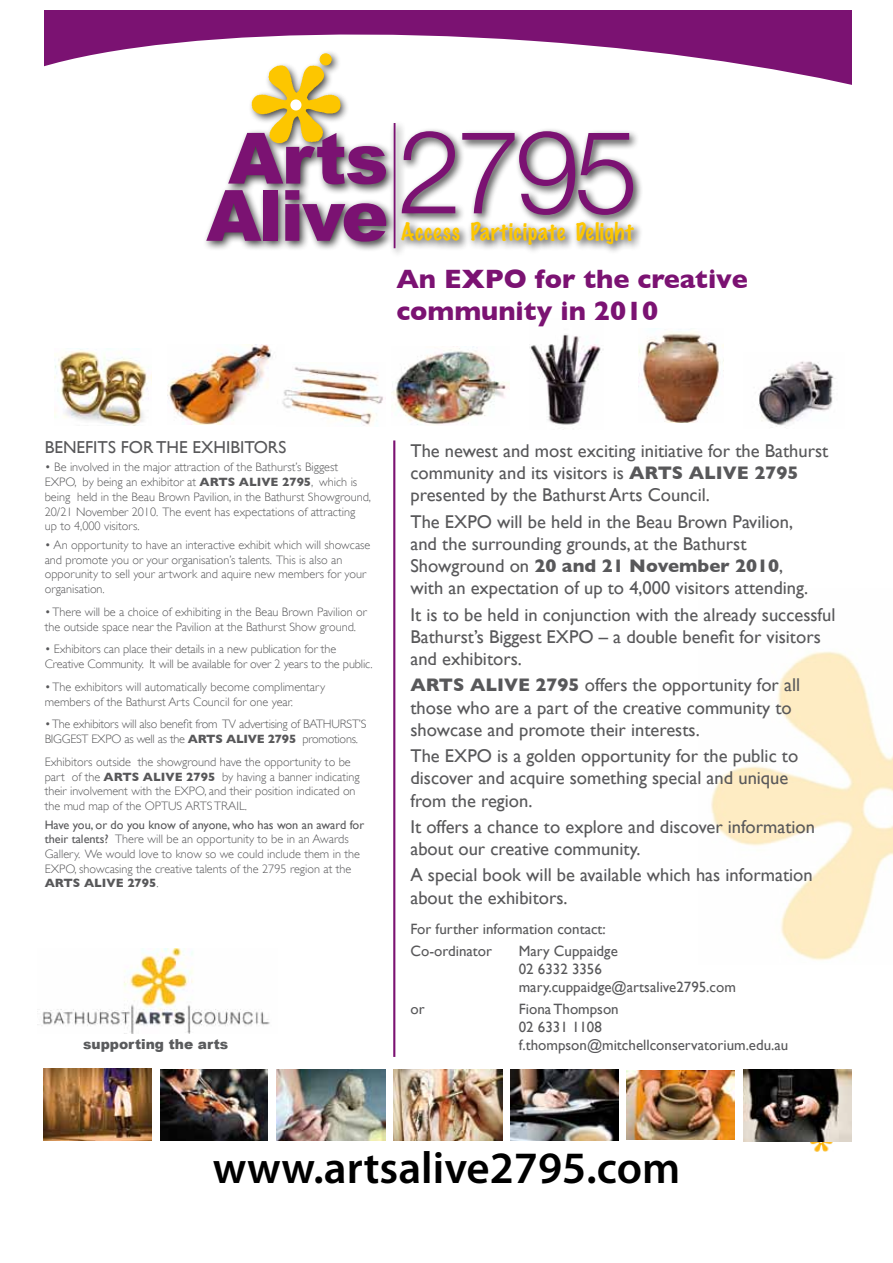
<style>
.page{position:relative;width:893px;height:1263px;background:#fff}
.page>*{position:absolute;margin:0;border:0;box-sizing:border-box;transform-origin:0 0}
.t1{font:900 70.8px/57.2px "Arial";letter-spacing:-.03em;color:#7b1272}
.t2{font:600 45px "Myriad Pro";color:#000}
.t3{font:700 27px/32.5px "Gill Sans";color:#7b1272}
.t4{font:100 22.05px "Marker Felt";letter-spacing:.025em;color:#fdc600}
.t5{font:18.6px/22.2px "Gill Sans";color:#58585a}
.t6{font:17.25px "Gill Sans";color:#58585a}
.t7{font:15px/18px "Gill Sans";color:#58585a}
.t8{font:900 13.8px "Arial";color:#5a5b5d}
.t9{font:300 12.3px/14.7px "Gill Sans";color:#58585a}
.t10{font:300 12.3px/14.7px "Gill Sans";letter-spacing:-.02em;color:#58585a}
.s1{font-weight:700}
.s2{font-weight:400}
</style>
<div class="page">
<img style="left:711px;top:651px;width:182px;height:309px">
<img style="left:809px;top:1141px;width:24px;height:10px">
<div style="left:44px;top:10px;width:807px;height:106px;background:#7b1272"></div>
<svg style="left:44px;top:19px;width:808px;height:97px;fill:#fff"></svg>
<div style="left:201px;top:49px;width:442px;height:209px;background:#000;opacity:.75"></div>
<img style="left:251px;top:65px;width:90px;height:79px">
<div style="left:290px;top:99px;width:11px;height:12px;background:#fff;border-radius:50%"></div>
<div style="left:320px;top:54px;width:11px;height:11px;background:#fdc600;border-radius:50%"></div>
<div style="left:320px;top:54px;width:12px;height:11px;border:1px solid #fdc600;border-radius:50%"></div>
<hr style="left:394px;top:123px;width:1px;height:125px;background:#7b1272">
<img style="left:167px;top:345px;width:106px;height:79px">
<img style="left:639px;top:332px;width:84px;height:90px">
<img style="left:392px;top:348px;width:118px;height:77px">
<img style="left:282px;top:367px;width:101px;height:59px">
<img style="left:758px;top:361px;width:78px;height:67px">
<img style="left:54px;top:349px;width:98px;height:76px">
<img style="left:530px;top:334px;width:72px;height:91px">
<img style="left:38px;top:949px;width:232px;height:84px">
<img style="left:160px;top:1069px;width:108px;height:71px">
<img style="left:393px;top:1069px;width:109px;height:71px">
<img style="left:510px;top:1069px;width:108px;height:71px">
<img style="left:627px;top:1071px;width:108px;height:69px">
<img style="left:277px;top:1069px;width:109px;height:71px">
<img style="left:743px;top:1069px;width:108px;height:72px">
<img style="left:44px;top:1068px;width:107px;height:72px">
<hr style="left:393px;top:440px;width:2px;height:617px;background:#7b1272">
<h1 class="t1" style="left:206px;top:127px;width:434px;text-indent:22px">Arts<br>Alive <sup>2795</sup></h1>
<h3 class="t4" style="left:401px;top:217px;width:234px">Access Participate Delight</h3>
<h3 class="t3" style="left:396px;top:262px;width:353px">An EXPO for the creative community in 2010</h3>
<h3 class="t6" style="left:45px;top:437px;width:243px">BENEFITS FOR THE EXHIBITORS</h3>
<p class="t9" style="left:45px;top:460px;width:328px">• Be involved in the major attraction of the Bathurst’s Biggest EXPO, by being an exhibitor at <span class="s1">ARTS ALIVE 2795</span>, which is being held in the Beau Brown Pavilion, in the Bathurst Showground, 20/21 November 2010. The event has expectations of attracting<br>up to 4,000 visitors.</p>
<p class="t9" style="left:45px;top:537px;width:327px">• An opportunity to have an interactive exhibit which will showcase and promote you or your organisation’s talents. This is also an opporunity to sell your artwork and aquire new members for your organisation.</p>
<p class="t9" style="left:45px;top:604px;width:324px">• There will be a choice of exhibiting in the Beau Brown Pavilion or the outside space near the Pavilion at the Bathurst Show ground.</p>
<p class="t9" style="left:45px;top:642px;width:329px">• Exhibitors can place their details in a new publication for the<br>Creative Community. It will be available for over 2 years to the public.</p>
<p class="t9" style="left:45px;top:679px;width:282px">• The exhibitors will automatically become complimentary members of the Bathurst Arts Council for one year.</p>
<p class="t10" style="left:45px;top:717px;width:323px">• The exhibitors will also benefit from TV advertising of BATHURST’S<br>BIGGEST EXPO as well as the <span class="s1">ARTS ALIVE 2795</span> promotions.</p>
<p class="t9" style="left:45px;top:754px;width:316px">Exhibitors outside the showground have the opportunity to be part of the <span class="s1">ARTS ALIVE 2795</span> by having a banner indicating their involvement with the EXPO, and their position indicated on the mud map of the OPTUS ARTS TRAIL.</p>
<p class="t9" style="left:45px;top:817px;width:321px"><span class="s2">Have you, or do you know of anyone, who has won an award for their talents?</span> There will be an opportunity to be in an Awards Gallery. We would love to know so we could include them in the EXPO, showcasing the creative talents of the 2795 region at the <span class="s1">ARTS ALIVE 2795</span>.</p>
<p class="t8" style="left:83px;top:1034px;width:147px">supporting the arts</p>
<h3 class="t5" style="left:410px;top:439px;width:419px">The newest and most exciting initiative for the Bathurst community and its visitors is <span class="s1">ARTS ALIVE 2795 </span>presented by the Bathurst Arts Council.</h3>
<h3 class="t5" style="left:410px;top:510px;width:399px">The EXPO will be held in the Beau Brown Pavilion, and the surrounding grounds, at the Bathurst Showground on <span class="s1">20 and 21 November 2010</span>, with an expectation of up to 4,000 visitors attending.</h3>
<h3 class="t5" style="left:410px;top:603px;width:427px">It is to be held in conjunction with the already successful<br>Bathurst’s Biggest EXPO – a double benefit for visitors and exhibitors.</h3>
<h3 class="t5" style="left:410px;top:674px;width:391px"><span class="s1">ARTS ALIVE 2795</span> offers the opportunity for all those who are a part of the creative community to showcase and promote their interests.</h3>
<h3 class="t5" style="left:410px;top:745px;width:389px">The EXPO is a golden opportunity for the public to discover and acquire something special and unique from the region.</h3>
<h3 class="t5" style="left:410px;top:815px;width:406px">It offers a chance to explore and discover information about our creative community.</h3>
<h3 class="t5" style="left:410px;top:864px;width:404px">A special book will be available which has information about the exhibitors.</h3>
<p class="t7" style="left:410px;top:917px;width:197px;line-height:22px">For further information contact:<br>Co-ordinator</p>
<p class="t7" style="left:519px;top:941px;width:219px">Mary Cuppaidge<br>02 6332 3356 mary.cuppaidge@artsalive2795.com</p>
<p class="t7" style="left:410px;top:999px;width:16px">or</p>
<p class="t7" style="left:519px;top:999px;width:271px">Fiona Thompson<br>02 6331 1108 f.thompson@mitchellconservatorium.edu.au</p>
<h2 class="t2" style="left:213px;top:1139px;width:469px">www.artsalive2795.com</h2>
</div>
